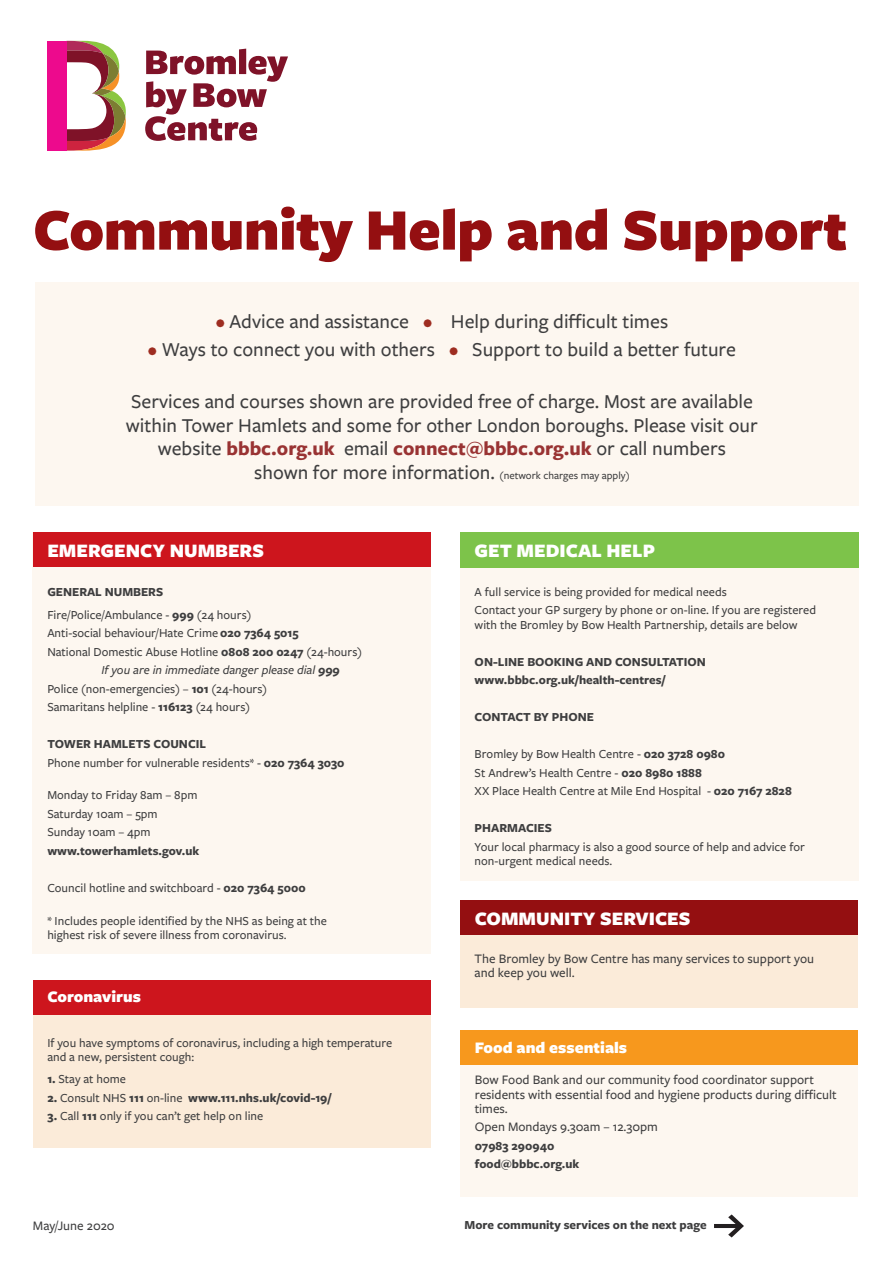
<style>
.page{position:relative;width:893px;height:1263px;background:#fff}
.page>*{position:absolute;margin:0;border:0;box-sizing:border-box;transform-origin:0 0}
.t1{font:900 60.9px "Freight Sans Pro";letter-spacing:-.01em;color:#940f11}
.t2{font:500 20.4px/23.7px "Freight Sans Pro";color:#3e3e3f;text-align:center}
.t3{font:900 19.8px "Freight Sans Pro";color:#fff}
.t4{font:900 19.65px "Freight Sans Pro";color:#fff}
.t5{font:900 16.8px "Freight Sans Pro";color:#fff}
.t6{font:900 16.65px "Freight Sans Pro";color:#fff}
.t7{font:500 13.5px/14.2px "Freight Sans Pro";color:#3e3e3f}
.t8{font:500 12.75px/14.2px "Freight Sans Pro";color:#3e3e3f}
.t9{font:700 12.75px "Freight Sans Pro";color:#3e3e3f}
.t10{font:italic 500 12.75px "Freight Sans Pro";color:#3e3e3f}
.s1{color:#9e2d21}
.s2{font-weight:700;color:#933}
.s3{font-size:10.95px}
.s4{font-weight:700}
.s5{font-weight:500}
</style>
<div class="page">
<div style="left:33px;top:1014px;width:398px;height:133px;background:#fbebd9"></div>
<div style="left:460px;top:900px;width:398px;height:107px;background:#fbebd9"></div>
<div style="left:460px;top:1065px;width:398px;height:132px;background:#fdf7f0"></div>
<svg style="left:145px;top:49px;width:143px;height:92px"></svg>
<div style="left:47px;top:41px;width:20px;height:110px;background:#ed0a8d"></div>
<svg style="left:67px;top:41px;width:59px;height:110px"></svg>
<div style="left:33px;top:532px;width:398px;height:422px;background:#fdf7f0"></div>
<div style="left:460px;top:567px;width:398px;height:314px;background:#fdf7f0"></div>
<div style="left:33px;top:532px;width:398px;height:35px;background:#cd151d"></div>
<div style="left:33px;top:979px;width:398px;height:35px;background:#cd151d"></div>
<div style="left:460px;top:900px;width:398px;height:35px;background:#940f11"></div>
<div style="left:460px;top:1030px;width:398px;height:35px;background:#f7981d"></div>
<div style="left:460px;top:532px;width:398px;height:35px;background:#7dc34a"></div>
<div style="left:35px;top:282px;width:823px;height:224px;background:#fdf7f0"></div>
<svg style="left:714px;top:1214px;width:30px;height:23px"></svg>
<p class="t1" style="left:33px;top:187px;width:816px">Community Help and Support</p>
<p class="t2" style="left:216px;top:309px;width:454px"><span class="s1">•</span> Advice and assistance <span class="s1">•</span> Help during difficult times</p>
<p class="t2" style="left:148px;top:337px;width:590px"><span class="s1">•</span> Ways to connect you with others <span class="s1">•</span> Support to build a better future</p>
<p class="t2" style="left:126px;top:389px;width:634px">Services and courses shown are provided free of charge. Most are available within Tower Hamlets and some for other London boroughs. Please visit our website <span class="s2">bbbc.org.uk</span> email <span class="s2">connect@bbbc.org.uk</span> or call numbers<br>shown for more information. <span class="s3">(network charges may apply)</span></p>
<p class="t4" style="left:47px;top:537px;width:218px">EMERGENCY NUMBERS</p>
<p class="t9" style="left:47px;top:583px;width:118px">GENERAL NUMBERS</p>
<p class="t8" style="left:47px;top:607px;width:206px">Fire/Police/Ambulance - <span class="s4">999</span> (24 hours)</p>
<p class="t8" style="left:47px;top:625px;width:253px">Anti-social behaviour/Hate Crime <span class="s4">020 7364 5015</span></p>
<p class="t8" style="left:47px;top:644px;width:316px">National Domestic Abuse Hotline <span class="s4">0808 200 0247</span> (24-hours)</p>
<p class="t10" style="left:101px;top:661px;width:240px">If you are in immediate danger please dial <span class="s4">999</span></p>
<p class="t8" style="left:47px;top:681px;width:221px">Police (non-emergencies) – <span class="s4">101</span> (24-hours)</p>
<p class="t8" style="left:47px;top:699px;width:204px">Samaritans helpline - <span class="s4">116123</span> (24 hours)</p>
<p class="t9" style="left:47px;top:735px;width:160px">TOWER HAMLETS COUNCIL</p>
<p class="t8" style="left:47px;top:755px;width:299px">Phone number for vulnerable residents* - <span class="s4">020 7364 3030</span></p>
<p class="t8" style="left:47px;top:787px;width:152px">Monday to Friday 8am – 8pm</p>
<p class="t8" style="left:47px;top:806px;width:112px">Saturday 10am – 5pm</p>
<p class="t8" style="left:47px;top:824px;width:105px">Sunday 10am – 4pm</p>
<p class="t9" style="left:47px;top:842px;width:154px">www.towerhamlets.gov.uk</p>
<p class="t8" style="left:47px;top:880px;width:260px">Council hotline and switchboard - <span class="s4">020 7364 5000</span></p>
<p class="t8" style="left:47px;top:913px;width:281px">* Includes people identified by the NHS as being at the highest risk of severe illness from coronavirus.</p>
<p class="t6" style="left:47px;top:985px;width:95px">Coronavirus</p>
<p class="t8" style="left:47px;top:1035px;width:346px">If you have symptoms of coronavirus, including a high temperature and a new, persistent cough:</p>
<p class="t8" style="left:47px;top:1072px;width:80px"><span class="s4">1.</span> Stay at home</p>
<p class="t9" style="left:47px;top:1089px;width:286px">2. <span class="s5">Consult NHS</span> 111 <span class="s5">on-line</span> www.111.nhs.uk/covid-19/</p>
<p class="t8" style="left:47px;top:1109px;width:217px"><span class="s4">3.</span> Call <span class="s4">111</span> only if you can’t get help on line</p>
<p class="t3" style="left:475px;top:537px;width:182px">GET MEDICAL HELP</p>
<p class="t8" style="left:475px;top:584px;width:254px">A full service is being provided for medical needs</p>
<p class="t8" style="left:475px;top:603px;width:343px">Contact your GP surgery by phone or on-line. If you are registered with the Bromley by Bow Health Partnership, details are below</p>
<p class="t9" style="left:475px;top:653px;width:233px">ON-LINE BOOKING AND CONSULTATION</p>
<p class="t9" style="left:475px;top:671px;width:192px">www.bbbc.org.uk/health-centres/</p>
<p class="t9" style="left:475px;top:708px;width:121px">CONTACT BY PHONE</p>
<p class="t8" style="left:475px;top:746px;width:252px">Bromley by Bow Health Centre - <span class="s4">020 3728 0980</span></p>
<p class="t8" style="left:475px;top:765px;width:229px">St Andrew’s Health Centre - <span class="s4">020 8980 1888</span></p>
<p class="t8" style="left:475px;top:783px;width:319px">XX Place Health Centre at Mile End Hospital - <span class="s4">020 7167 2828</span></p>
<p class="t9" style="left:475px;top:819px;width:79px">PHARMACIES</p>
<p class="t8" style="left:475px;top:839px;width:332px">Your local pharmacy is also a good source of help and advice for non-urgent medical needs.</p>
<p class="t3" style="left:475px;top:904px;width:217px">COMMUNITY SERVICES</p>
<p class="t7" style="left:475px;top:951px;width:341px">The Bromley by Bow Centre has many services to support you and keep you well.</p>
<p class="t5" style="left:475px;top:1035px;width:154px">Food and essentials</p>
<p class="t7" style="left:475px;top:1072px;width:364px">Bow Food Bank and our community food coordinator support residents with essential food and hygiene products during difficult times.</p>
<p class="t7" style="left:475px;top:1119px;width:185px">Open Mondays 9.30am – 12.30pm</p>
<p class="t9" style="left:475px;top:1137px;width:81px">07983 290940</p>
<p class="t9" style="left:475px;top:1155px;width:106px">food@bbbc.org.uk</p>
<p class="t7" style="left:33px;top:1217px;width:83px">May/June 2020</p>
<p class="t9" style="left:465px;top:1216px;width:244px">More community services on the next page</p>
</div>
